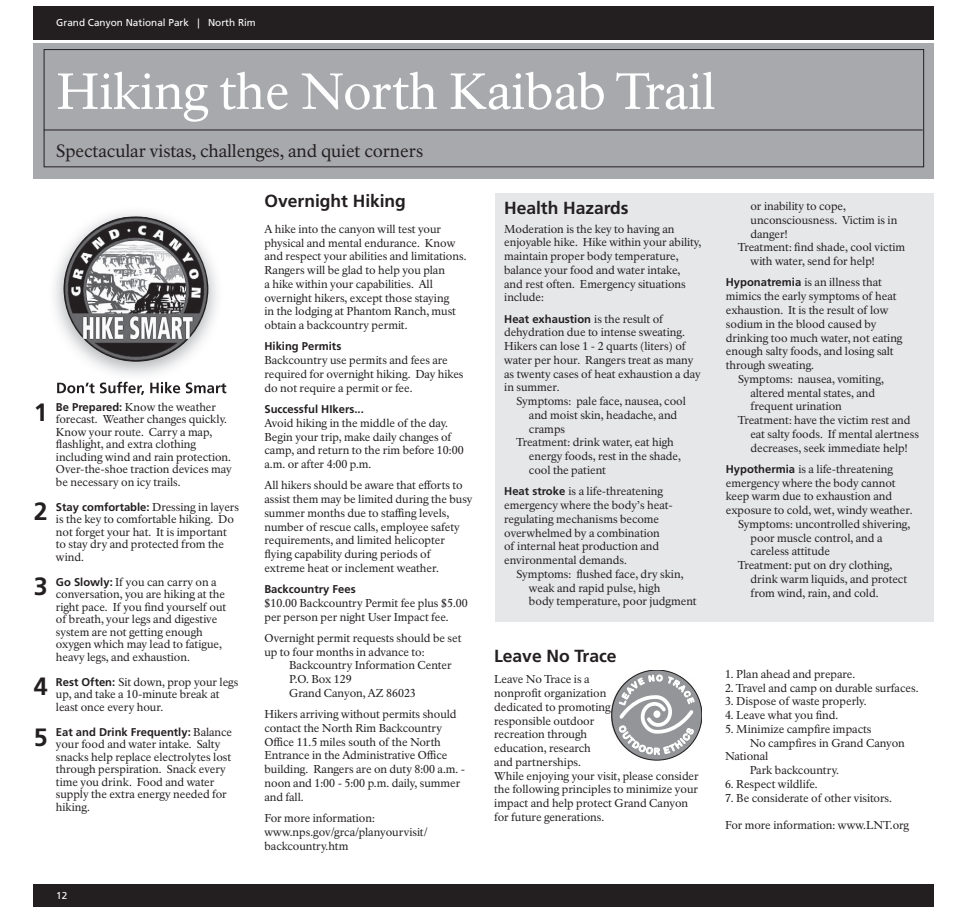
<style>
.page{position:relative;width:979px;height:912px;background:#fff}
.page>*{position:absolute;margin:0;border:0;box-sizing:border-box;transform-origin:0 0}
.t1{font:50px "NPS Rawlinson OT";letter-spacing:-.01em;color:#fff}
.t2{font:700 25px/50px "Frutiger LT Std";color:#231f20}
.t3{font:17.5px "NPS Rawlinson OT";color:#231f20}
.t4{font:700 17.5px "Frutiger LT Std";letter-spacing:-.005em;color:#231f20}
.t5{font:11.25px/13.8px "NPS Rawlinson OT";letter-spacing:-.005em;color:#231f20}
.t6{font:700 11.25px "Frutiger LT Std";color:#231f20}
.t7{font:10px "Frutiger LT Std";color:#fff}
.s1{font-family:"NPS Rawlinson OT";font-weight:400}
.s2{font-family:"Frutiger LT Std";font-weight:700}
</style>
<div class="page">
<div style="left:34px;top:6px;width:900px;height:33px;background:#231f20"></div>
<div style="left:34px;top:883px;width:900px;height:23px;background:#231f20"></div>
<div style="left:34px;top:43px;width:900px;height:135px;background:#a8a9ad"></div>
<div style="left:495px;top:193px;width:439px;height:428px;background:#e6e7e9"></div>
<img style="left:612px;top:690px;width:89px;height:69px">
<svg style="left:612px;top:670px;width:90px;height:90px"></svg>
<img style="left:54px;top:212px;width:173px;height:182px">
<img style="left:57px;top:381px;width:169px;height:14px">
<img style="left:63px;top:216px;width:145px;height:145px">
<div style="left:44px;top:49px;width:880px;height:118px;border:1px solid #231f20"></div>
<hr style="left:44px;top:130px;width:878px;height:1px;background:#231f20">
<svg style="left:617px;top:670px;width:78px;height:85px"></svg>
<p class="t7" style="left:56px;top:17px;width:201px">Grand Canyon National Park | North Rim</p>
<h2 class="t2" style="left:34px;top:387px;width:15px">1</h2>
<h2 class="t2" style="left:34px;top:486px;width:15px">2</h2>
<h2 class="t2" style="left:34px;top:561px;width:15px">3</h2>
<h2 class="t2" style="left:34px;top:661px;width:15px">4<br>5</h2>
<h1 class="t1" style="left:56px;top:61px;width:661px">Hiking the North Kaibab Trail</h1>
<h3 class="t3" style="left:56px;top:140px;width:368px">Spectacular vistas, challenges, and quiet corners</h3>
<h3 class="t4" style="left:264px;top:190px;width:143px">Overnight Hiking</h3>
<p class="t5" style="left:264px;top:222px;width:204px">A hike into the canyon will test your physical and mental endurance. Know and respect your abilities and limitations.<br>Rangers will be glad to help you plan<br>a hike within your capabilities. All overnight hikers, except those staying<br>in the lodging at Phantom Ranch, must obtain a backcountry permit.</p>
<p class="t6" style="left:264px;top:340px;width:78px">Hiking Permits</p>
<p class="t5" style="left:264px;top:353px;width:201px">Backcountry use permits and fees are required for overnight hiking. Day hikes do not require a permit or fee.</p>
<p class="t6" style="left:264px;top:402px;width:101px">Successful HIkers...</p>
<p class="t5" style="left:264px;top:416px;width:201px">Avoid hiking in the middle of the day.<br>Begin your trip, make daily changes of camp, and return to the rim before 10:00 a.m. or after 4:00 p.m.</p>
<p class="t5" style="left:264px;top:478px;width:210px">All hikers should be aware that efforts to assist them may be limited during the busy summer months due to staffing levels, number of rescue calls, employee safety requirements, and limited helicopter flying capability during periods of extreme heat or inclement weather.</p>
<p class="t6" style="left:264px;top:582px;width:93px">Backcountry Fees</p>
<p class="t5" style="left:264px;top:596px;width:205px">$10.00 Backcountry Permit fee plus $5.00 per person per night User Impact fee.</p>
<p class="t5" style="left:264px;top:631px;width:198px">Overnight permit requests should be set up to four months in advance to:</p>
<p class="t5" style="left:289px;top:658px;width:164px">Backcountry Information Center<br>P.O. Box 129<br>Grand Canyon, AZ 86023</p>
<p class="t5" style="left:264px;top:707px;width:202px">Hikers arriving without permits should contact the North Rim Backcountry Office 11.5 miles south of the North Entrance in the Administrative Office building. Rangers are on duty 8:00 a.m. - noon and 1:00 - 5:00 p.m. daily, summer and fall.</p>
<p class="t5" style="left:264px;top:811px;width:165px">For more information: www.nps.gov/grca/planyourvisit/ backcountry.htm</p>
<h3 class="t4" style="left:504px;top:197px;width:126px">Health Hazards</h3>
<p class="t5" style="left:504px;top:222px;width:199px">Moderation is the key to having an enjoyable hike. Hike within your ability, maintain proper body temperature, balance your food and water intake, and rest often. Emergency situations include:</p>
<p class="t6" style="left:504px;top:312px;width:160px">Heat exhaustion <span class="s1">is the result of</span></p>
<p class="t5" style="left:504px;top:325px;width:198px">dehydration due to intense sweating.<br>Hikers can lose 1 - 2 quarts (liters) of water per hour. Rangers treat as many as twenty cases of heat exhaustion a day in summer.</p>
<p class="t5" style="left:516px;top:394px;width:171px">Symptoms: pale face, nausea, cool</p>
<p class="t5" style="left:529px;top:408px;width:150px">and moist skin, headache, and</p>
<p class="t5" style="left:529px;top:422px;width:38px">cramps</p>
<p class="t5" style="left:516px;top:435px;width:159px">Treatment: drink water, eat high</p>
<p class="t5" style="left:529px;top:449px;width:153px">energy foods, rest in the shade,</p>
<p class="t5" style="left:529px;top:463px;width:79px">cool the patient</p>
<p class="t5" style="left:504px;top:484px;width:170px"><span class="s2">Heat stroke</span> is a life-threatening emergency where the body’s heat&shy;regulating mechanisms become overwhelmed by a combination of internal heat production and environmental demands.</p>
<p class="t5" style="left:529px;top:567px;width:169px;text-indent:-12px">Symptoms: flushed face, dry skin, weak and rapid pulse, high<br>body temperature, poor judgment</p>
<p class="t5" style="left:56px;top:400px;width:177px;line-height:12.5px"><span class="s2">Be Prepared:</span> Know the weather forecast. Weather changes quickly.<br>Know your route. Carry a map, flashlight, and extra clothing including wind and rain protection.<br>Over-the-shoe traction devices may be necessary on icy trails.</p>
<p class="t6" style="left:56px;top:500px;width:185px">Stay comfortable: <span class="s1">Dressing in layers</span></p>
<p class="t5" style="left:56px;top:513px;width:180px;line-height:12.5px">is the key to comfortable hiking. Do not forget your hat. It is important to stay dry and protected from the wind.</p>
<p class="t5" style="left:56px;top:575px;width:172px;line-height:12.5px"><span class="s2">Go Slowly:</span> If you can carry on a conversation, you are hiking at the right pace. If you find yourself out of breath, your legs and digestive system are not getting enough oxygen which may lead to fatigue, heavy legs, and exhaustion.</p>
<p class="t5" style="left:56px;top:675px;width:184px;line-height:12.5px"><span class="s2">Rest Often:</span> Sit down, prop your legs up, and take a 10-minute break at least once every hour.</p>
<p class="t6" style="left:56px;top:725px;width:178px">Eat and Drink Frequently: <span class="s1">Balance</span></p>
<p class="t5" style="left:56px;top:738px;width:177px;line-height:12.5px">your food and water intake. Salty snacks help replace electrolytes lost through perspiration. Snack every time you drink. Food and water supply the extra energy needed for hiking.</p>
<h3 class="t4" style="left:494px;top:645px;width:124px">Leave No Trace</h3>
<p class="t5" style="left:494px;top:672px;width:206px">Leave No Trace is a<br>nonprofit organization<br>dedicated to promoting<br>responsible outdoor<br>recreation through<br>education, research<br>and partnerships.<br>While enjoying your visit, please consider the following principles to minimize your impact and help protect Grand Canyon for future generations.</p>
<p class="t5" style="left:750px;top:199px;width:97px">or inability to cope,</p>
<p class="t5" style="left:750px;top:213px;width:148px">unconsciousness. Victim is in</p>
<p class="t5" style="left:750px;top:227px;width:38px">danger!</p>
<p class="t5" style="left:738px;top:241px;width:169px">Treatment: find shade, cool victim</p>
<p class="t5" style="left:750px;top:254px;width:126px">with water, send for help!</p>
<p class="t5" style="left:726px;top:276px;width:158px"><span class="s2">Hyponatremia</span> is an illness that</p>
<p class="t5" style="left:726px;top:289px;width:172px">mimics the early symptoms of heat</p>
<p class="t5" style="left:726px;top:303px;width:164px">exhaustion. It is the result of low</p>
<p class="t5" style="left:726px;top:317px;width:152px">sodium in the blood caused by</p>
<p class="t5" style="left:726px;top:331px;width:178px">drinking too much water, not eating</p>
<p class="t5" style="left:726px;top:344px;width:169px">enough salty foods, and losing salt</p>
<p class="t5" style="left:726px;top:358px;width:90px">through sweating.</p>
<p class="t5" style="left:738px;top:372px;width:147px">Symptoms: nausea, vomiting,</p>
<p class="t5" style="left:750px;top:386px;width:126px">altered mental states, and</p>
<p class="t5" style="left:750px;top:399px;width:93px">frequent urination</p>
<p class="t5" style="left:738px;top:413px;width:174px">Treatment: have the victim rest and</p>
<p class="t5" style="left:750px;top:427px;width:170px">eat salty foods. If mental alertness</p>
<p class="t5" style="left:750px;top:441px;width:158px">decreases, seek immediate help!</p>
<p class="t5" style="left:726px;top:462px;width:169px"><span class="s2">Hypothermia</span> is a life-threatening</p>
<p class="t5" style="left:726px;top:476px;width:171px">emergency where the body cannot</p>
<p class="t5" style="left:726px;top:489px;width:168px">keep warm due to exhaustion and</p>
<p class="t5" style="left:726px;top:503px;width:188px">exposure to cold, wet, windy weather.</p>
<p class="t5" style="left:738px;top:517px;width:174px">Symptoms: uncontrolled shivering,</p>
<p class="t5" style="left:750px;top:531px;width:133px">poor muscle control, and a</p>
<p class="t5" style="left:750px;top:544px;width:81px">careless attitude</p>
<p class="t5" style="left:738px;top:558px;width:156px">Treatment: put on dry clothing,</p>
<p class="t5" style="left:750px;top:572px;width:158px">drink warm liquids, and protect</p>
<p class="t5" style="left:750px;top:586px;width:129px">from wind, rain, and cold.</p>
<p class="t5" style="left:725px;top:667px;width:132px">1. Plan ahead and prepare.</p>
<p class="t5" style="left:725px;top:680px;width:195px">2. Travel and camp on durable surfaces.</p>
<p class="t5" style="left:725px;top:694px;width:143px">3. Dispose of waste properly.</p>
<p class="t5" style="left:725px;top:708px;width:115px">4. Leave what you find.</p>
<p class="t5" style="left:725px;top:722px;width:148px">5. Minimize campfire impacts</p>
<p class="t5" style="left:750px;top:735px;width:157px">No campfires in Grand Canyon</p>
<p class="t5" style="left:725px;top:749px;width:45px">National</p>
<p class="t5" style="left:750px;top:763px;width:91px">Park backcountry.</p>
<p class="t5" style="left:725px;top:777px;width:94px">6. Respect wildlife.</p>
<p class="t5" style="left:725px;top:790px;width:169px">7. Be considerate of other visitors.</p>
<p class="t5" style="left:725px;top:818px;width:186px">For more information: www.LNT.org</p>
<p class="t7" style="left:56px;top:889px;width:13px">12</p>
</div>
